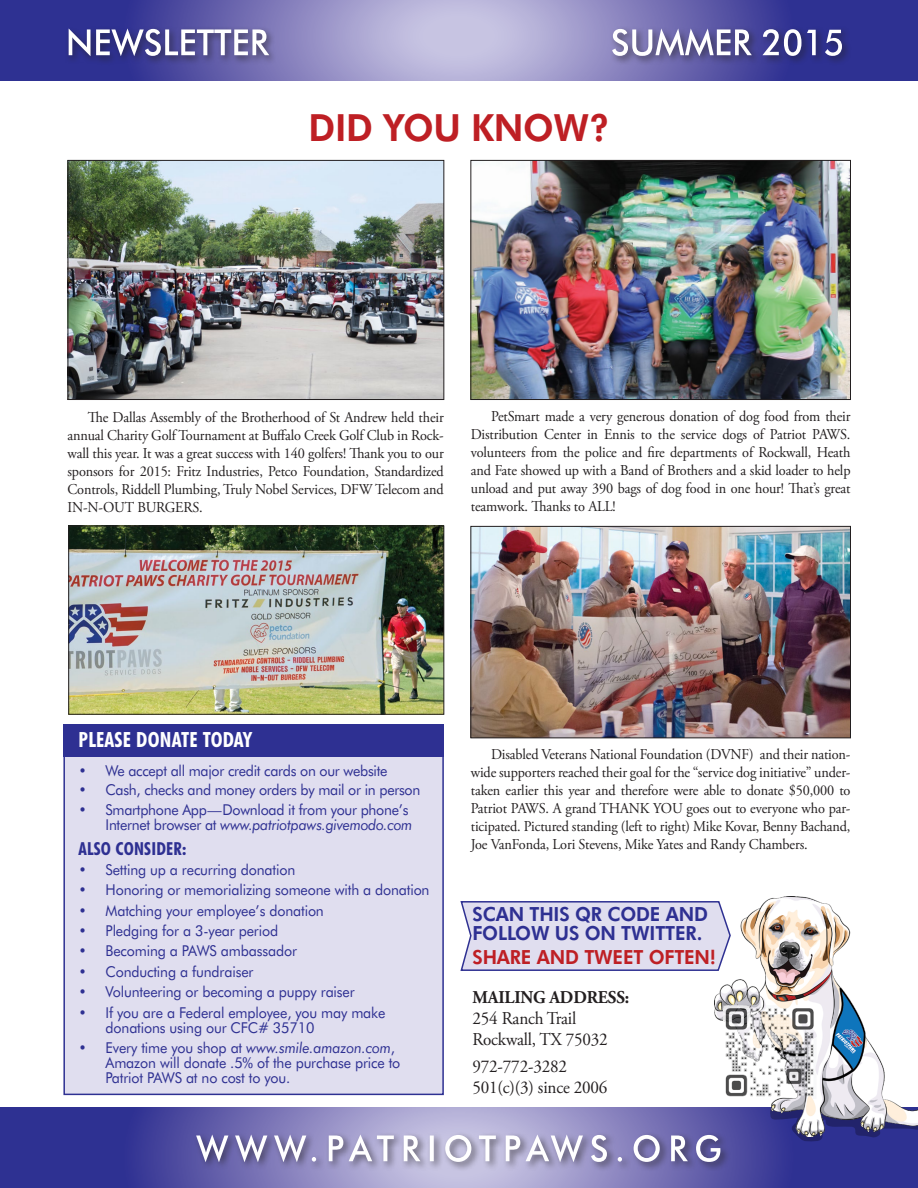
<style>
.page{position:relative;width:918px;height:1188px;background:#fff}
.page>*{position:absolute;margin:0;border:0;box-sizing:border-box;transform-origin:0 0}
.t1{font:800 37.5px "Futura BT";letter-spacing:-.01em;color:#be1f24;scale:.95 1}
.t2{font:700 condensed 21px "Futura BT";letter-spacing:.01em;color:#fff}
.t3{font:800 19.5px/19.5px "Futura BT";letter-spacing:-.01em;color:#2e3092;scale:.95 1}
.t4{font:800 19.5px "Futura BT";letter-spacing:-.01em;color:#be1f24;scale:.95 1}
.t5{font:18px/21px "Adobe Garamond Pro";letter-spacing:-.01em;color:#231f20;scale:.95 1}
.t6{font:700 18px "Adobe Garamond Pro";letter-spacing:-.01em;color:#231f20;scale:.95 1}
.t7{font:700 condensed 18px "Futura BT";letter-spacing:.01em;color:#2e3092}
.t8{font:15px/18px "Adobe Garamond Pro";letter-spacing:-.01em;color:#231f20;text-align:justify;scale:.95 1}
.t9{font:15px/15px "Futura BT";letter-spacing:-.01em;color:#2e3092;scale:.95 1}
.s1{font-style:italic}
</style>
<div class="page">
<svg style="left:460px;top:901px;width:254px;height:70px;background:#d8d6ea"></svg>
<img style="left:0;top:0;width:918px;height:81px">
<img style="left:0;top:1107px;width:918px;height:81px">
<div style="left:193px;top:1132px;width:537px;height:40px;background:#231f20;opacity:.6"></div>
<svg style="left:196px;top:1135px;width:524px;height:27px"></svg>
<div style="left:63px;top:753px;width:381px;height:342px;background:#e0deef;border:2px solid #2e3092"></div>
<div style="left:63px;top:724px;width:381px;height:33px;background:#2e3092"></div>
<svg style="left:769px;top:1137px;width:149px;height:6px"></svg>
<img style="left:714px;top:897px;width:204px;height:240px">
<div style="left:65px;top:25px;width:787px;height:41px;background:#231f20;opacity:.6"></div>
<svg style="left:69px;top:28px;width:773px;height:28px"></svg>
<img style="left:472px;top:162px;width:377px;height:236px">
<div style="left:470px;top:160px;width:381px;height:240px;border:1px solid #231f20"></div>
<img style="left:472px;top:528px;width:377px;height:208px">
<div style="left:470px;top:526px;width:381px;height:212px;border:1px solid #231f20"></div>
<img style="left:70px;top:162px;width:372px;height:236px">
<div style="left:68px;top:160px;width:376px;height:240px;border:1px solid #231f20"></div>
<img style="left:70px;top:528px;width:372px;height:185px">
<div style="left:68px;top:526px;width:376px;height:189px;border:1px solid #231f20"></div>
<h1 class="t1" style="left:309px;top:105px;width:318px">DID YOU KNOW?</h1>
<p class="t8" style="left:68px;top:409px;width:398px;text-indent:20px">The Dallas Assembly of the Brotherhood of St Andrew held their annual Charity Golf Tournament at Buffalo Creek Golf Club in Rock&shy;wall this year. It was a great success with 140 golfers! Thank you to our sponsors for 2015: Fritz Industries, Petco Foundation, Standardized Controls, Riddell Plumbing, Truly Nobel Services, DFW Telecom and IN-N-OUT BURGERS.</p>
<p class="t8" style="left:471px;top:408px;width:401px;text-indent:20px">PetSmart made a very generous donation of dog food from their Distribution Center in Ennis to the service dogs of Patriot PAWS. volunteers from the police and fire departments of Rockwall, Heath and Fate showed up with a Band of Brothers and a skid loader to help unload and put away 390 bags of dog food in one hour! That’s great teamwork. Thanks to ALL!</p>
<h2 class="t2" style="left:79px;top:727px;width:175px">PLEASE DONATE TODAY</h2>
<p class="t9" style="left:79px;top:763px;width:327px">• We accept all major credit cards on our website</p>
<p class="t9" style="left:79px;top:782px;width:361px">• Cash, checks and money orders by mail or in person</p>
<p class="t9" style="left:79px;top:802px;width:353px;text-align:right">• Smartphone App—Download it from your phone’s<br>Internet browser at <span class="s1">www.patriotpaws.givemodo.com</span></p>
<p class="t7" style="left:79px;top:838px;width:110px">ALSO CONSIDER:</p>
<p class="t9" style="left:79px;top:862px;width:230px">• Setting up a recurring donation</p>
<p class="t9" style="left:79px;top:882px;width:371px">• Honoring or memorializing someone with a donation</p>
<p class="t9" style="left:79px;top:903px;width:260px">• Matching your employee’s donation</p>
<p class="t9" style="left:79px;top:923px;width:212px">• Pledging for a 3-year period</p>
<p class="t9" style="left:79px;top:943px;width:231px">• Becoming a PAWS ambassador</p>
<p class="t9" style="left:79px;top:964px;width:186px">• Conducting a fundraiser</p>
<p class="t9" style="left:79px;top:984px;width:292px">• Volunteering or becoming a puppy raiser</p>
<p class="t9" style="left:106px;top:1005px;width:296px;text-indent:-27px">• If you are a Federal employee, you may make donations using our CFC# 35710</p>
<p class="t9" style="left:106px;top:1040px;width:312px;text-indent:-27px">• Every time you shop at <span class="s1">www.smile.amazon.com</span>,<br>Amazon will donate .5% of the purchase price to<br>Patriot PAWS at no cost to you.</p>
<p class="t8" style="left:471px;top:746px;width:401px;text-indent:20px">Disabled Veterans National Foundation (DVNF) and their nation&shy;wide supporters reached their goal for the “service dog initiative” under&shy;taken earlier this year and therefore were able to donate $50,000 to Patriot PAWS. A grand THANK YOU goes out to everyone who par&shy;ticipated. Pictured standing (left to right) Mike Kovar, Benny Bachand, Joe VanFonda, Lori Stevens, Mike Yates and Randy Chambers.</p>
<h3 class="t3" style="left:472px;top:904px;width:250px">SCAN THIS QR CODE AND<br>FOLLOW US ON TWITTER.</h3>
<h3 class="t4" style="left:472px;top:946px;width:132px">SHARE AND TWEE</h3>
<h3 class="t4" style="left:633px;top:946px;width:89px">T OFTEN!</h3>
<p class="t6" style="left:472px;top:987px;width:167px">MAILING ADDRESS:</p>
<p class="t5" style="left:472px;top:1009px;width:144px">254 Ranch Trail<br>Rockwall, TX 75032</p>
<p class="t5" style="left:472px;top:1057px;width:144px">972-772-3282<br>501(c)(3) since 2006</p>
</div>
